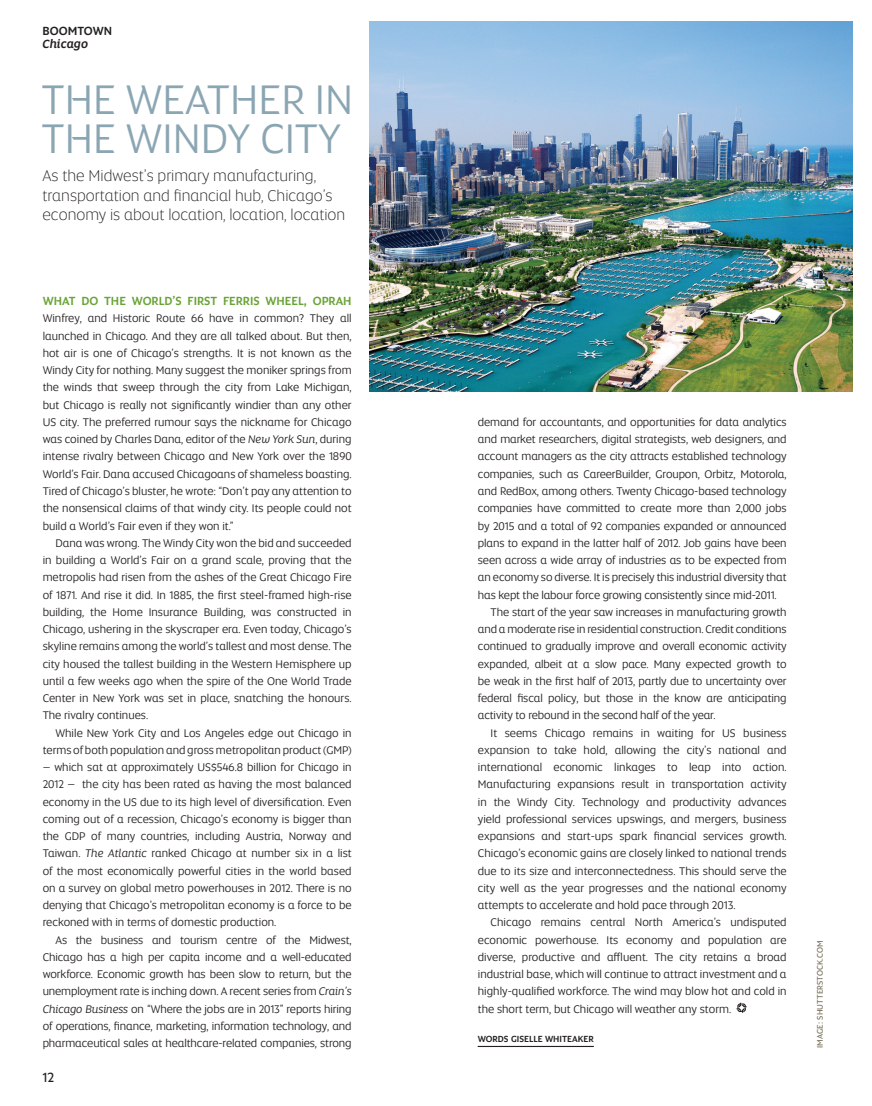
<style>
.page{position:relative;width:872px;height:1106px;background:#fff}
.page>*{position:absolute;margin:0;border:0;box-sizing:border-box;transform-origin:0 0}
.Standfirst{font:42px/39px "Etihad Altis";color:#8ba6b3}
.Paragraph_New_NO_ind{font:300 15.75px/19.5px "Etihad Altis";color:#231f20}
.t1{font:13.5px "Etihad Altis Text";color:#231f20}
.Paragraph_New_NO_ind-2{font:500 12px "Etihad Altis";color:#68a335}
.t2{font:500 12px "Etihad Altis";color:#231f20}
.t3{font:italic 500 12px "Etihad Altis";color:#231f20}
.Paragraph_New_NO_ind-3{font:11.25px/17.2px "Etihad Altis";color:#231f20;text-align:justify}
.t4{font:500 9px "Etihad Altis";color:#231f20}
.t5{font:8.25px "Etihad Altis Text";letter-spacing:.01em;color:#776d58}
.s1{font-style:italic}
</style>
<div class="page">
<img style="left:369px;top:21px;width:483px;height:370px">
<svg style="left:736px;top:1002px;width:10px;height:10px"></svg>
<hr style="left:478px;top:1045px;width:116px;height:2px;background:#231f20">
<p class="t2" style="left:43px;top:22px;width:71px">BOOMTOWN</p>
<p class="t3" style="left:43px;top:35px;width:47px">Chicago</p>
<p class="Standfirst" style="left:41px;top:78px;width:313px">THE WEATHER IN<br>THE WINDY CITY</p>
<p class="Paragraph_New_NO_ind" style="left:43px;top:165px;width:304px">As the Midwest’s primary manufacturing, transportation and financial hub, Chicago’s economy is about location, location, location</p>
<p class="Paragraph_New_NO_ind-2" style="left:43px;top:292px;width:310px">WHAT DO THE WORLD’S FIRST FERRIS WHEEL, OPRAH</p>
<p class="Paragraph_New_NO_ind-3" style="left:43px;top:309px;width:310px">Winfrey, and Historic Route 66 have in common? They all launched in Chicago. And they are all talked about. But then, hot air is one of Chicago’s strengths. It is not known as the Windy City for nothing. Many suggest the moniker springs from the winds that sweep through the city from Lake Michigan, but Chicago is really not significantly windier than any other US city. The preferred rumour says the nickname for Chicago was coined by Charles Dana, editor of the <span class="s1">New York Sun</span>, during intense rivalry between Chicago and New York over the 1890<br>World’s Fair. Dana accused Chicagoans of shameless boasting.<br>Tired of Chicago’s bluster, he wrote: “Don’t pay any attention to the nonsensical claims of that windy city. Its people could not build a World’s Fair even if they won it.”</p>
<p class="Paragraph_New_NO_ind-3" style="left:43px;top:534px;width:310px;text-indent:13px">Dana was wrong. The Windy City won the bid and succeeded in building a World’s Fair on a grand scale, proving that the metropolis had risen from the ashes of the Great Chicago Fire of 1871. And rise it did. In 1885, the first steel-framed high-rise building, the Home Insurance Building, was constructed in Chicago, ushering in the skyscraper era. Even today, Chicago’s skyline remains among the world’s tallest and most dense. The city housed the tallest building in the Western Hemisphere up until a few weeks ago when the spire of the One World Trade Center in New York was set in place, snatching the honours.<br>The rivalry continues.</p>
<p class="Paragraph_New_NO_ind-3" style="left:43px;top:723px;width:310px;text-align:right">While New York City and Los Angeles edge out Chicago in terms of both population and gross metropolitan product (GMP)</p>
<p class="Paragraph_New_NO_ind-3" style="left:43px;top:758px;width:310px">– which sat at approximately US$546.8 billion for Chicago in 2012 – the city has been rated as having the most balanced economy in the US due to its high level of diversification. Even coming out of a recession, Chicago’s economy is bigger than the GDP of many countries, including Austria, Norway and Taiwan. <span class="s1">The Atlantic</span> ranked Chicago at number six in a list of the most economically powerful cities in the world based on a survey on global metro powerhouses in 2012. There is no denying that Chicago’s metropolitan economy is a force to be reckoned with in terms of domestic production.</p>
<p class="Paragraph_New_NO_ind-3" style="left:43px;top:930px;width:310px;text-indent:13px">As the business and tourism centre of the Midwest, Chicago has a high per capita income and a well-educated workforce. Economic growth has been slow to return, but the unemployment rate is inching down. A recent series from <span class="s1">Crain’s Chicago Business</span> on “Where the jobs are in 2013” reports hiring of operations, finance, marketing, information technology, and pharmaceutical sales at healthcare-related companies, strong</p>
<p class="t1" style="left:43px;top:1067px;width:13px">12</p>
<p class="Paragraph_New_NO_ind-3" style="left:478px;top:413px;width:310px">demand for accountants, and opportunities for data analytics and market researchers, digital strategists, web designers, and account managers as the city attracts established technology companies, such as CareerBuilder, Groupon, Orbitz, Motorola, and RedBox, among others. Twenty Chicago-based technology companies have committed to create more than 2,000 jobs by 2015 and a total of 92 companies expanded or announced plans to expand in the latter half of 2012. Job gains have been seen across a wide array of industries as to be expected from an economy so diverse. It is precisely this industrial diversity that has kept the labour force growing consistently since mid-2011.</p>
<p class="Paragraph_New_NO_ind-3" style="left:478px;top:603px;width:310px;text-indent:13px">The start of the year saw increases in manufacturing growth and a moderate rise in residential construction. Credit conditions continued to gradually improve and overall economic activity expanded, albeit at a slow pace. Many expected growth to be weak in the first half of 2013, partly due to uncertainty over federal fiscal policy, but those in the know are anticipating activity to rebound in the second half of the year.</p>
<p class="Paragraph_New_NO_ind-3" style="left:478px;top:723px;width:310px;text-indent:13px">It seems Chicago remains in waiting for US business expansion to take hold, allowing the city’s national and international economic linkages to leap into action.<br>Manufacturing expansions result in transportation activity in the Windy City. Technology and productivity advances yield professional services upswings, and mergers, business expansions and start-ups spark financial services growth.<br>Chicago’s economic gains are closely linked to national trends due to its size and interconnectedness. This should serve the city well as the year progresses and the national economy attempts to accelerate and hold pace through 2013.</p>
<p class="Paragraph_New_NO_ind-3" style="left:478px;top:913px;width:310px;text-indent:13px">Chicago remains central North America’s undisputed economic powerhouse. Its economy and population are diverse, productive and affluent. The city retains a broad industrial base, which will continue to attract investment and a highly-qualified workforce. The wind may blow hot and cold in the short term, but Chicago will weather any storm.</p>
<p class="t4" style="left:478px;top:1032px;width:118px">WORDS GISELLE WHITEAKER</p>
<p class="t5" style="left:814px;top:1047px;width:109px;rotate:-90deg">IMAGE: SHUTTERSTOCK.COM</p>
</div>
